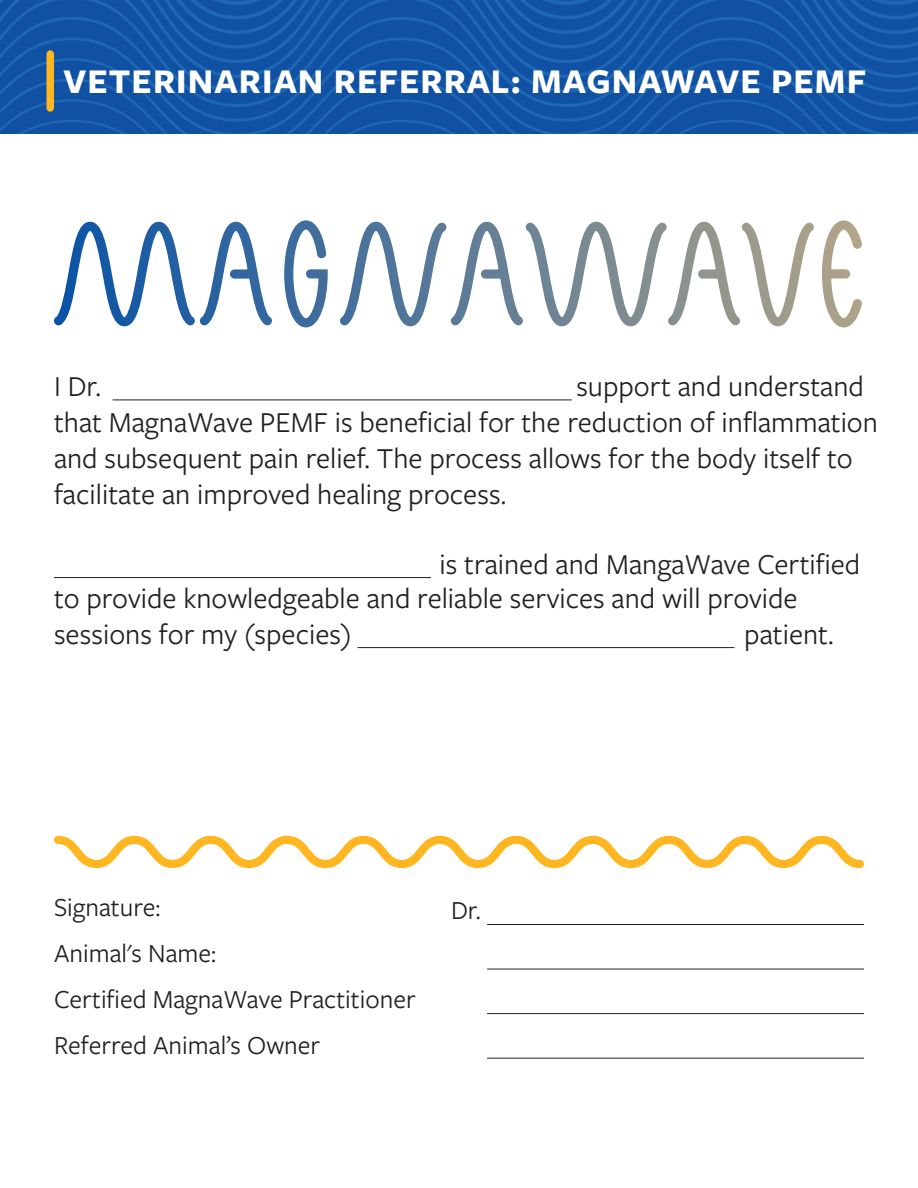
<style>
.page{position:relative;width:918px;height:1188px;background:#fff}
.page>*{position:absolute;margin:0;border:0;box-sizing:border-box;transform-origin:0 0}
.t1{font:700 36px "Freight Sans Pro";letter-spacing:.03em;color:#fff}
.t2{font:30px/36px "Freight Sans Pro";color:#231f20}
.t3{font:27px "Freight Sans Pro";color:#231f20}
</style>
<div class="page">
<svg style="left:0;top:0;width:918px;height:17px;fill:#1151a4"></svg>
<svg style="left:0;top:17px;width:918px;height:20px;fill:#1151a4"></svg>
<svg style="left:0;top:37px;width:918px;height:21px;fill:#1151a4"></svg>
<svg style="left:0;top:58px;width:918px;height:21px;fill:#1151a4"></svg>
<svg style="left:0;top:79px;width:918px;height:20px;fill:#1151a4"></svg>
<svg style="left:0;top:99px;width:918px;height:35px"></svg>
<div style="left:46px;top:54px;width:8px;height:54px;background:#ffb620"></div>
<svg style="left:284px;top:220px;width:578px;height:107px"></svg>
<hr style="left:113px;top:400px;width:459px;height:1px;background:#231f20">
<hr style="left:54px;top:577px;width:377px;height:1px;background:#231f20">
<hr style="left:357px;top:647px;width:377px;height:1px;background:#231f20">
<hr style="left:487px;top:1058px;width:377px;height:1px;background:#231f20">
<hr style="left:487px;top:1013px;width:377px;height:1px;background:#231f20">
<hr style="left:487px;top:969px;width:377px;height:1px;background:#231f20">
<hr style="left:487px;top:924px;width:377px;height:1px;background:#231f20">
<svg style="left:54px;top:835px;width:810px;height:33px"></svg>
<p class="t1" style="left:64px;top:57px;width:804px">VETERINARIAN REFERRAL: MAGNAWAVE PEMF</p>
<p class="t2" style="left:576px;top:367px;width:289px">support and understand</p>
<p class="t2" style="left:54px;top:403px;width:826px">that MagnaWave PEMF is beneficial for the reduction of inflammation and subsequent pain relief. The process allows for the body itself to facilitate an improved healing process.</p>
<p class="t2" style="left:54px;top:367px;width:49px">I Dr.</p>
<p class="t2" style="left:440px;top:545px;width:422px">is trained and MangaWave Certified</p>
<p class="t2" style="left:54px;top:579px;width:745px">to provide knowledgeable and reliable services and will provide sessions for my (species)</p>
<p class="t2" style="left:744px;top:615px;width:91px">patient.</p>
<p class="t3" style="left:54px;top:890px;width:108px">Signature:</p>
<p class="t3" style="left:54px;top:936px;width:164px">Animal's Name:</p>
<p class="t3" style="left:54px;top:981px;width:363px">Certified MagnaWave Practitioner</p>
<p class="t3" style="left:54px;top:1027px;width:268px">Referred Animal’s Owner</p>
<p class="t3" style="left:451px;top:893px;width:31px">Dr.</p>
</div>
